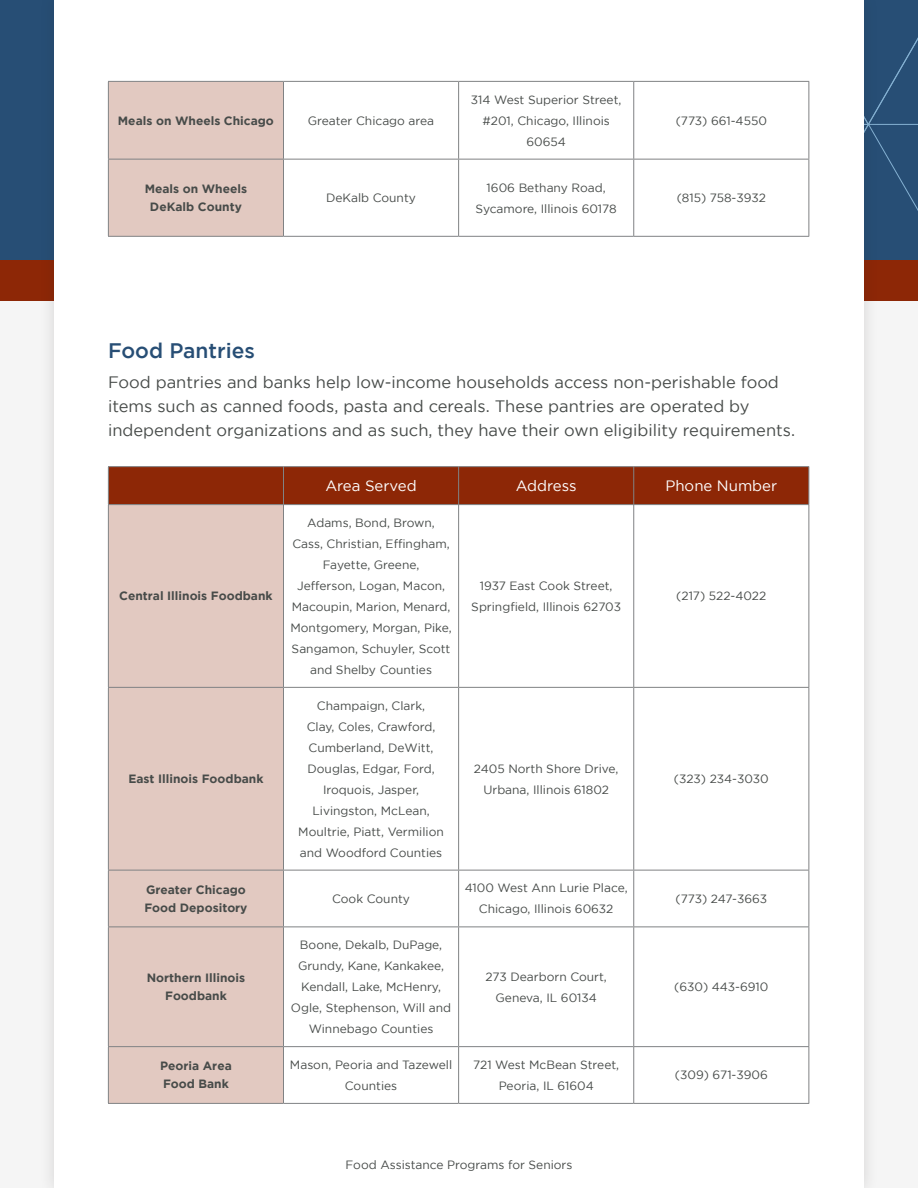
<style>
.page{position:relative;width:918px;height:1188px;background:#f5f5f5}
.page>*{position:absolute;margin:0;border:0;box-sizing:border-box;transform-origin:0 0}
.t1{font:500 21px "Gotham";color:#274e75}
.t2{font:16.5px/24px "Gotham";color:#474b49}
.t3{font:15px "Gotham";color:#fff}
.t4{font:12px/21px "Gotham";color:#474b49;text-align:center}
.t5{font:700 12px/18px "Gotham";color:#474b49;text-align:center}
</style>
<div class="page">
<div style="left:0;top:0;width:918px;height:280px;background:#274e75"></div>
<div style="left:0;top:260px;width:918px;height:41px;background:#8d2706"></div>
<div style="left:39px;top:0;width:841px;height:1188px;background:#231f20;opacity:.15"></div>
<div style="left:54px;top:0;width:810px;height:1188px;background:#fff"></div>
<div style="left:109px;top:82px;width:174px;height:154px;background:#e2c9c1"></div>
<hr style="left:108px;top:81px;width:176px;height:1px;background:#808284">
<hr style="left:284px;top:81px;width:175px;height:1px;background:#808284">
<hr style="left:459px;top:81px;width:175px;height:1px;background:#808284">
<hr style="left:458px;top:82px;width:1px;height:77px;background:#808284">
<hr style="left:634px;top:81px;width:175px;height:1px;background:#808284">
<hr style="left:633px;top:82px;width:1px;height:77px;background:#808284">
<hr style="left:108px;top:159px;width:176px;height:1px;background:#808284">
<hr style="left:284px;top:159px;width:175px;height:1px;background:#808284">
<hr style="left:459px;top:159px;width:175px;height:1px;background:#808284">
<hr style="left:458px;top:160px;width:1px;height:76px;background:#808284">
<hr style="left:634px;top:159px;width:175px;height:1px;background:#808284">
<hr style="left:633px;top:160px;width:1px;height:76px;background:#808284">
<hr style="left:808px;top:82px;width:1px;height:77px;background:#808284">
<hr style="left:808px;top:160px;width:1px;height:76px;background:#808284">
<hr style="left:284px;top:236px;width:175px;height:1px;background:#808284">
<hr style="left:459px;top:236px;width:175px;height:1px;background:#808284">
<hr style="left:634px;top:236px;width:175px;height:1px;background:#808284">
<hr style="left:108px;top:82px;width:1px;height:77px;background:#808284">
<hr style="left:283px;top:82px;width:1px;height:77px;background:#808284">
<hr style="left:108px;top:160px;width:1px;height:76px;background:#808284">
<hr style="left:283px;top:160px;width:1px;height:76px;background:#808284">
<hr style="left:108px;top:236px;width:176px;height:1px;background:#808284">
<div style="left:109px;top:467px;width:699px;height:37px;background:#8d2706"></div>
<div style="left:109px;top:505px;width:174px;height:598px;background:#e2c9c1"></div>
<hr style="left:283px;top:467px;width:1px;height:37px;background:#808284">
<hr style="left:458px;top:467px;width:1px;height:37px;background:#808284">
<hr style="left:633px;top:467px;width:1px;height:37px;background:#808284">
<hr style="left:458px;top:505px;width:1px;height:182px;background:#808284">
<hr style="left:633px;top:505px;width:1px;height:182px;background:#808284">
<hr style="left:108px;top:687px;width:176px;height:1px;background:#808284">
<hr style="left:284px;top:687px;width:175px;height:1px;background:#808284">
<hr style="left:459px;top:687px;width:175px;height:1px;background:#808284">
<hr style="left:458px;top:688px;width:1px;height:182px;background:#808284">
<hr style="left:634px;top:687px;width:175px;height:1px;background:#808284">
<hr style="left:633px;top:688px;width:1px;height:182px;background:#808284">
<hr style="left:108px;top:870px;width:176px;height:1px;background:#808284">
<hr style="left:284px;top:870px;width:175px;height:1px;background:#808284">
<hr style="left:459px;top:870px;width:175px;height:1px;background:#808284">
<hr style="left:458px;top:870px;width:1px;height:57px;background:#808284">
<hr style="left:634px;top:870px;width:175px;height:1px;background:#808284">
<hr style="left:633px;top:870px;width:1px;height:57px;background:#808284">
<hr style="left:108px;top:927px;width:176px;height:1px;background:#808284">
<hr style="left:284px;top:927px;width:175px;height:1px;background:#808284">
<hr style="left:459px;top:927px;width:175px;height:1px;background:#808284">
<hr style="left:458px;top:927px;width:1px;height:119px;background:#808284">
<hr style="left:634px;top:927px;width:175px;height:1px;background:#808284">
<hr style="left:633px;top:927px;width:1px;height:119px;background:#808284">
<hr style="left:108px;top:1046px;width:176px;height:1px;background:#808284">
<hr style="left:284px;top:1046px;width:175px;height:1px;background:#808284">
<hr style="left:459px;top:1046px;width:175px;height:1px;background:#808284">
<hr style="left:458px;top:1047px;width:1px;height:56px;background:#808284">
<hr style="left:634px;top:1046px;width:175px;height:1px;background:#808284">
<hr style="left:633px;top:1047px;width:1px;height:56px;background:#808284">
<hr style="left:284px;top:1103px;width:175px;height:1px;background:#808284">
<hr style="left:459px;top:1103px;width:175px;height:1px;background:#808284">
<hr style="left:634px;top:1103px;width:175px;height:1px;background:#808284">
<hr style="left:808px;top:505px;width:1px;height:182px;background:#808284">
<hr style="left:808px;top:688px;width:1px;height:182px;background:#808284">
<hr style="left:808px;top:870px;width:1px;height:57px;background:#808284">
<hr style="left:808px;top:927px;width:1px;height:119px;background:#808284">
<hr style="left:808px;top:1047px;width:1px;height:56px;background:#808284">
<hr style="left:108px;top:466px;width:176px;height:1px;background:#808284">
<hr style="left:108px;top:467px;width:1px;height:37px;background:#808284">
<hr style="left:284px;top:466px;width:175px;height:1px;background:#808284">
<hr style="left:459px;top:466px;width:175px;height:1px;background:#808284">
<hr style="left:634px;top:466px;width:175px;height:1px;background:#808284">
<hr style="left:808px;top:467px;width:1px;height:37px;background:#808284">
<hr style="left:284px;top:504px;width:175px;height:1px;background:#808284">
<hr style="left:459px;top:504px;width:175px;height:1px;background:#808284">
<hr style="left:634px;top:504px;width:175px;height:1px;background:#808284">
<hr style="left:108px;top:504px;width:176px;height:1px;background:#808284">
<hr style="left:108px;top:505px;width:1px;height:182px;background:#808284">
<hr style="left:283px;top:505px;width:1px;height:182px;background:#808284">
<hr style="left:108px;top:688px;width:1px;height:182px;background:#808284">
<hr style="left:283px;top:688px;width:1px;height:182px;background:#808284">
<hr style="left:108px;top:870px;width:1px;height:57px;background:#808284">
<hr style="left:283px;top:870px;width:1px;height:57px;background:#808284">
<hr style="left:108px;top:927px;width:1px;height:119px;background:#808284">
<hr style="left:283px;top:927px;width:1px;height:119px;background:#808284">
<hr style="left:108px;top:1047px;width:1px;height:56px;background:#808284">
<hr style="left:283px;top:1047px;width:1px;height:56px;background:#808284">
<hr style="left:108px;top:1103px;width:176px;height:1px;background:#808284">
<p class="t5" style="left:118px;top:111px;width:158px">Meals on Wheels Chicago</p>
<p class="t4" style="left:308px;top:110px;width:128px">Greater Chicago area</p>
<p class="t4" style="left:471px;top:89px;width:152px">314 West Superior Street, #201, Chicago, Illinois<br>60654</p>
<p class="t4" style="left:676px;top:110px;width:93px">(773) 661-4550</p>
<p class="t5" style="left:145px;top:180px;width:104px">Meals on Wheels<br>DeKalb County</p>
<p class="t4" style="left:326px;top:187px;width:91px">DeKalb County</p>
<p class="t4" style="left:476px;top:177px;width:143px">1606 Bethany Road,<br>Sycamore, Illinois 60178</p>
<p class="t4" style="left:677px;top:187px;width:91px">(815) 758-3932</p>
<h1 class="t1" style="left:108px;top:338px;width:149px">Food Pantries</h1>
<p class="t2" style="left:108px;top:370px;width:689px">Food pantries and banks help low-income households access non-perishable food items such as canned foods, pasta and cereals. These pantries are operated by independent organizations and as such, they have their own eligibility requirements.</p>
<p class="t5" style="left:119px;top:587px;width:155px">Central Illinois Foodbank</p>
<p class="t5" style="left:128px;top:770px;width:137px">East Illinois Foodbank</p>
<p class="t3" style="left:325px;top:477px;width:93px">Area Served</p>
<p class="t3" style="left:516px;top:477px;width:62px">Address</p>
<p class="t3" style="left:665px;top:477px;width:113px">Phone Number</p>
<p class="t4" style="left:290px;top:512px;width:163px">Adams, Bond, Brown,<br>Cass, Christian, Effingham,<br>Fayette, Greene,<br>Jefferson, Logan, Macon,<br>Macoupin, Marion, Menard,<br>Montgomery, Morgan, Pike,<br>Sangamon, Schuyler, Scott and Shelby Counties</p>
<p class="t4" style="left:298px;top:695px;width:147px">Champaign, Clark,<br>Clay, Coles, Crawford,<br>Cumberland, DeWitt,<br>Douglas, Edgar, Ford,<br>Iroquois, Jasper,<br>Livingston, McLean,<br>Moultrie, Piatt, Vermilion and Woodford Counties</p>
<p class="t4" style="left:471px;top:575px;width:151px">1937 East Cook Street,<br>Springfield, Illinois 62703</p>
<p class="t4" style="left:676px;top:585px;width:92px">(217) 522-4022</p>
<p class="t4" style="left:474px;top:758px;width:146px">2405 North Shore Drive,<br>Urbana, Illinois 61802</p>
<p class="t4" style="left:674px;top:768px;width:97px">(323) 234-3030</p>
<p class="t5" style="left:144px;top:880px;width:105px;text-align:left">Greater Chicago<br>Food Depository</p>
<p class="t4" style="left:332px;top:888px;width:79px">Cook County</p>
<p class="t4" style="left:465px;top:877px;width:164px">4100 West Ann Lurie Place,<br>Chicago, Illinois 60632</p>
<p class="t4" style="left:676px;top:888px;width:93px">(773) 247-3663</p>
<p class="t5" style="left:147px;top:969px;width:100px">Northern Illinois<br>Foodbank</p>
<p class="t4" style="left:291px;top:934px;width:162px">Boone, Dekalb, DuPage,<br>Grundy, Kane, Kankakee,<br>Kendall, Lake, McHenry,<br>Ogle, Stephenson, Will and<br>Winnebago Counties</p>
<p class="t4" style="left:486px;top:966px;width:123px">273 Dearborn Court,<br>Geneva, IL 60134</p>
<p class="t4" style="left:674px;top:976px;width:96px">(630) 443-6910</p>
<p class="t5" style="left:160px;top:1057px;width:73px;text-align:left">Peoria Area<br>Food Bank</p>
<p class="t4" style="left:290px;top:1054px;width:164px">Mason, Peoria and Tazewell<br>Counties</p>
<p class="t4" style="left:473px;top:1054px;width:148px">721 West McBean Street,<br>Peoria, IL 61604</p>
<p class="t4" style="left:675px;top:1064px;width:94px">(309) 671-3906</p>
<p class="t4" style="left:346px;top:1154px;width:228px">Food Assistance Programs for Seniors</p>
</div>
